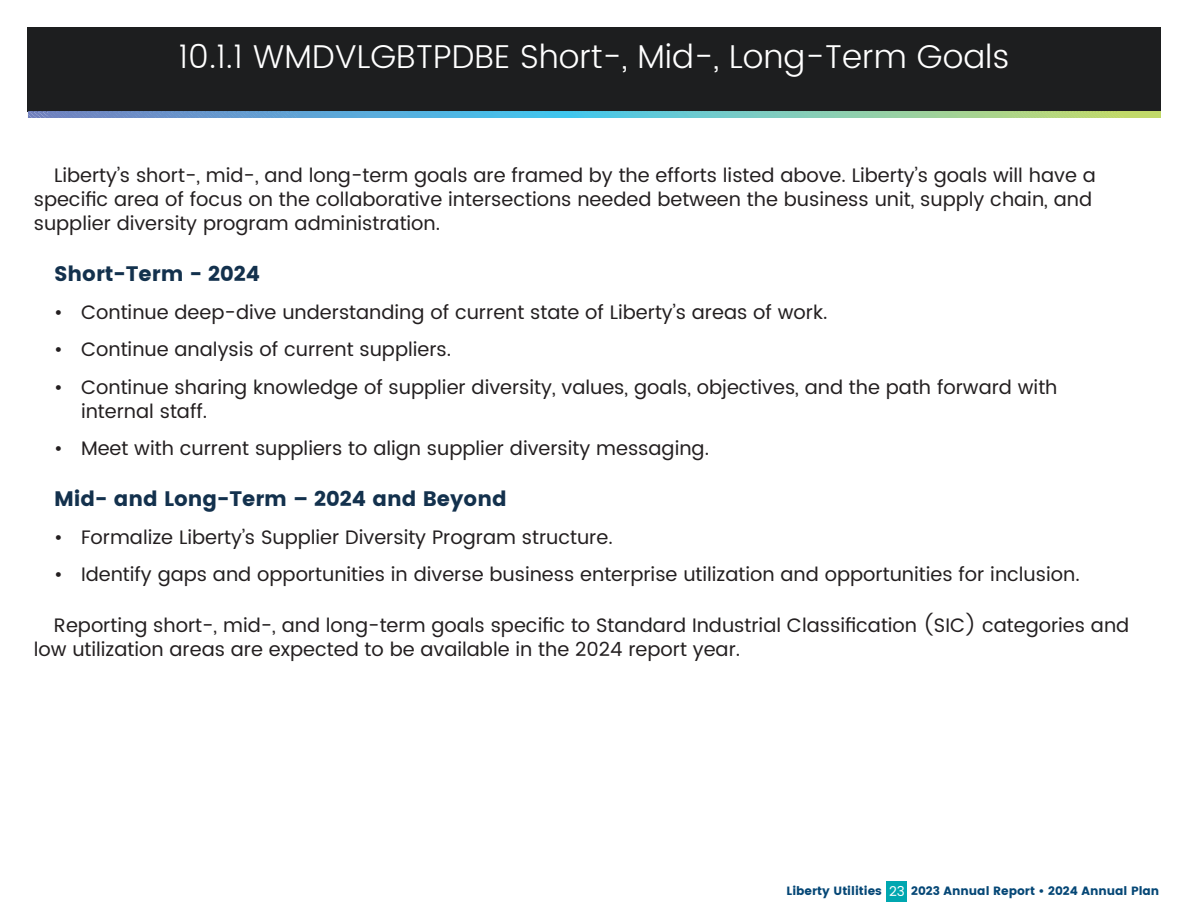
<style>
.page{position:relative;width:1188px;height:918px;background:#fff}
.page>*{position:absolute;margin:0;border:0;box-sizing:border-box;transform-origin:0 0}
.t1{font:300 33px "Poppins";color:#fff}
.t2{font:700 21px "Poppins";color:#13314d}
.t3{font:19.5px/24px "Poppins";color:#231f20}
.t4{font:19.5px/24px "Poppins Regular 2";color:#231f20}
.t5{font:700 12px "Poppins";color:#054776}
.s1{font-family:"Poppins Regular 2"}
.s2{font-family:"Poppins"}
.s3{font-weight:400;font-size:13.5px;color:#fff}
</style>
<div class="page">
<div style="left:886px;top:881px;width:20px;height:20px;background:#00a7b0"></div>
<div style="left:27px;top:27px;width:1134px;height:84px;background:#1d1e1f"></div>
<svg style="left:28px;top:111px;width:1133px;height:7px;background:#76babe"></svg>
<p class="t1" style="left:178px;top:33px;width:833px">10.1.1 WMDVLGBTPDBE Short-, Mid-, Long-Term Goals</p>
<p class="t3" style="left:34px;top:164px;width:1064px;text-indent:20px">Liberty’s short-, mid-, and long-term goals are framed by the efforts listed above. Liberty’s goals will have a <span class="s1">specific area of focus on the collaborative intersections needed between the business unit, supply chain, and </span>supplier diversity program administration.</p>
<p class="t2" style="left:54px;top:262px;width:208px">Short-Term - 2024</p>
<p class="t3" style="left:54px;top:301px;width:775px">• Continue deep-dive understanding of current state of Liberty’s areas of work.</p>
<p class="t3" style="left:54px;top:338px;width:399px">• Continue analysis of current suppliers.</p>
<p class="t3" style="left:81px;top:376px;width:978px;text-indent:-27px">• Continue sharing knowledge of supplier diversity, values, goals, objectives, and the path forward with internal staff.</p>
<p class="t3" style="left:54px;top:437px;width:657px">• Meet with current suppliers to align supplier diversity messaging.</p>
<p class="t2" style="left:54px;top:487px;width:454px">Mid- and Long-Term – 2024 and Beyond</p>
<p class="t3" style="left:54px;top:526px;width:560px">• Formalize Liberty’s Supplier Diversity Program structure.</p>
<p class="t3" style="left:54px;top:563px;width:1027px">• Identify gaps and opportunities in diverse business enterprise utilization and opportunities for inclusion.</p>
<p class="t4" style="left:34px;top:614px;width:1097px;text-indent:20px">Reporting short-, mid-, and long-term goals specific to Standard Industrial Classification (SIC) categories and <span class="s2">low utilization areas are expected to be available in the 2024 report year.</span></p>
<p class="t5" style="left:787px;top:884px;width:374px">Liberty Utilities <span class="s3">23</span> 2023 Annual Report • 2024 Annual Plan</p>
</div>
